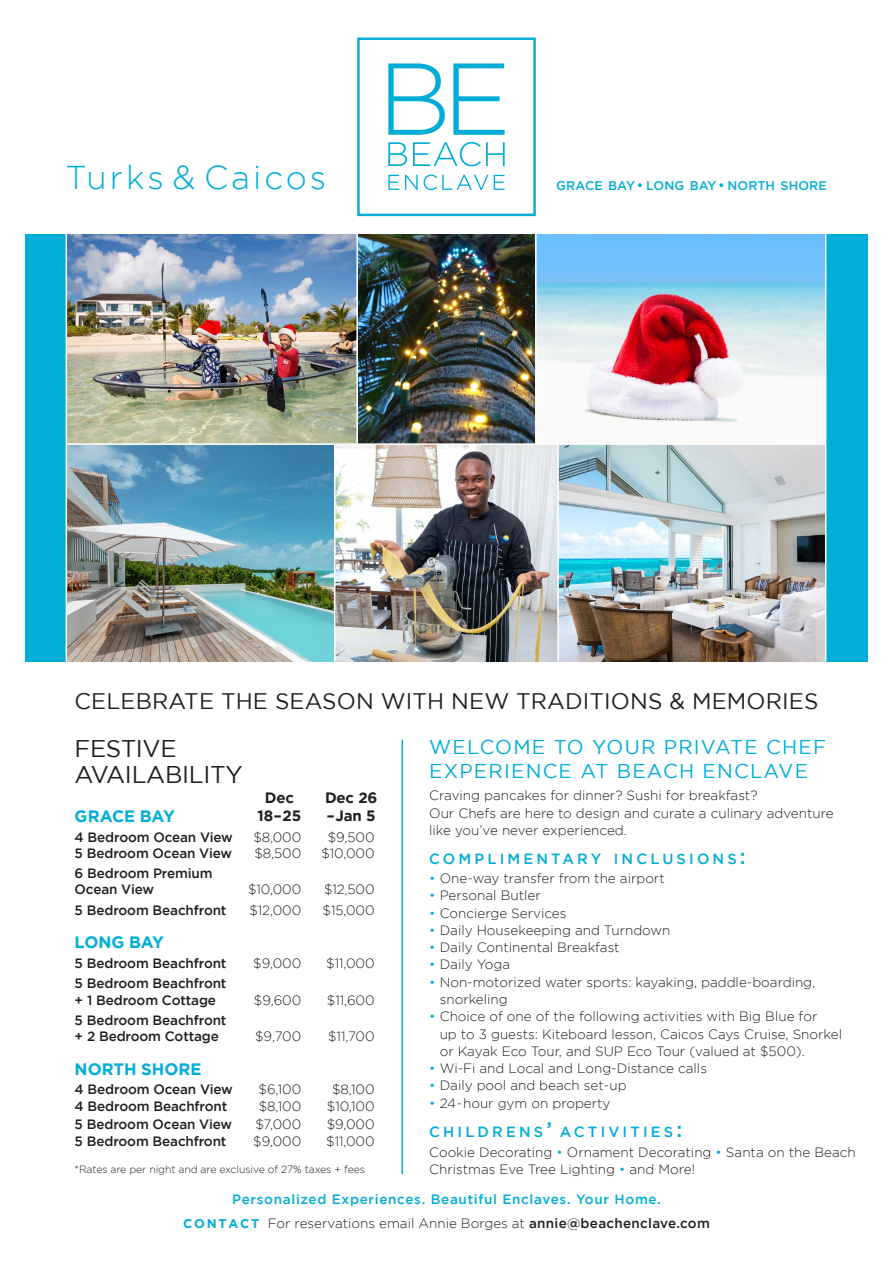
<style>
.page{position:relative;width:893px;height:1263px;background:#fff}
.page>*{position:absolute;margin:0;border:0;box-sizing:border-box;transform-origin:0 0}
.t1{font:300 33px "Gotham";letter-spacing:.09em;color:#00aed7}
.t2{font:24.15px/25.5px "Gotham";letter-spacing:-.015em;color:#231f20}
.t3{font:22.5px "Gotham";letter-spacing:.005em;color:#231f20}
.t4{font:19.95px/24px "Gotham";letter-spacing:.06em;color:#00add6}
.t5{font:700 16.5px "Gotham";color:#00aed7}
.t6{font:700 15px "Gotham";letter-spacing:-.01em;color:#231f20}
.t7{font:500 14.7px "Gotham";letter-spacing:.215em;color:#00add6}
.t8{font:300 13.5px/17.2px "Gotham";color:#231f20}
.t9{font:500 13.5px/16.2px "Gotham";letter-spacing:-.01em;color:#231f20}
.t10{font:500 13.5px "Gotham";letter-spacing:.05em;color:#00aed7}
.t11{font:500 12.6px "Gotham";letter-spacing:.005em;color:#00aed7}
.t12{font:300 10.5px "Gotham";letter-spacing:-.01em;color:#231f20}
.s1{font-size:13.5px}
.s2{font-size:21px}
.s3{color:#00add6}
.s4{font-weight:700;font-size:12.6px;color:#00aed7}
.s5{font-weight:500}
</style>
<div class="page">
<div style="left:26px;top:234px;width:42px;height:427px;background:#00aed7"></div>
<img style="left:67px;top:234px;width:758px;height:427px">
<div style="left:826px;top:234px;width:41px;height:427px;background:#00aed7"></div>
<hr style="left:67px;top:443px;width:758px;height:2px;background:#fff">
<hr style="left:356px;top:233px;width:2px;height:211px;background:#fff">
<hr style="left:535px;top:232px;width:1px;height:212px;background:#fff">
<hr style="left:557px;top:444px;width:2px;height:217px;background:#fff">
<hr style="left:334px;top:444px;width:1px;height:217px;background:#fff">
<hr style="left:66px;top:233px;width:1px;height:428px;background:#fff">
<svg style="left:453px;top:63px;width:52px;height:72px"></svg>
<svg style="left:388px;top:63px;width:57px;height:72px"></svg>
<svg style="left:494px;top:175px;width:11px;height:15px"></svg>
<svg style="left:388px;top:175px;width:11px;height:15px"></svg>
<svg style="left:424px;top:174px;width:64px;height:16px"></svg>
<svg style="left:405px;top:175px;width:13px;height:15px"></svg>
<svg style="left:388px;top:142px;width:19px;height:24px"></svg>
<svg style="left:413px;top:142px;width:92px;height:24px"></svg>
<div style="left:357px;top:38px;width:179px;height:178px;border:2px solid #00add6"></div>
<hr style="left:401px;top:740px;width:2px;height:434px;background:#00aed7">
<h1 class="t1" style="left:66px;top:159px;width:262px">Turks &amp; Caicos</h1>
<p class="t11" style="left:556px;top:178px;width:272px">GRACE BAY<span class="s1">•</span> LONG BAY<span class="s1">•</span> NORTH SHORE</p>
<h3 class="t3" style="left:75px;top:689px;width:745px">CELEBRATE THE SEASON WITH NEW TRADITIONS &amp; MEMORIES</h3>
<h3 class="t4" style="left:429px;top:735px;width:398px">WELCOME TO YOUR PRIVATE CHEF<br>EXPERIENCE AT BEACH ENCLAVE</h3>
<p class="t8" style="left:429px;top:787px;width:406px">Craving pancakes for dinner? Sushi for breakfast?<br>Our Chefs are here to design and curate a culinary adventure like you’ve never experienced.</p>
<h2 class="t2" style="left:75px;top:735px;width:170px">FESTIVE<br>AVAILABILITY</h2>
<p class="t6" style="left:265px;top:789px;width:31px">Dec</p>
<p class="t6" style="left:325px;top:789px;width:54px">Dec 26</p>
<p class="t6" style="left:257px;top:807px;width:45px">18–25</p>
<p class="t6" style="left:327px;top:807px;width:50px">–Jan 5</p>
<p class="t5" style="left:75px;top:807px;width:102px">GRACE BAY</p>
<p class="t9" style="left:75px;top:828px;width:160px">4 Bedroom Ocean View</p>
<p class="t8" style="left:253px;top:828px;width:49px">$8,000</p>
<p class="t8" style="left:328px;top:828px;width:48px">$9,500</p>
<p class="t9" style="left:75px;top:845px;width:159px">5 Bedroom Ocean View</p>
<p class="t8" style="left:254px;top:844px;width:48px">$8,500</p>
<p class="t8" style="left:321px;top:844px;width:55px">$10,000</p>
<p class="t9" style="left:75px;top:865px;width:140px">6 Bedroom Premium<br>Ocean View</p>
<p class="t7" style="left:429px;top:850px;width:318px">COMPLIMENTARY INCLUSIONS<span class="s2">:</span></p>
<p class="t8" style="left:429px;top:870px;width:237px"><span class="s3">•</span> One-way transfer from the airport</p>
<p class="t8" style="left:429px;top:887px;width:113px"><span class="s3">•</span> Personal Butler</p>
<p class="t8" style="left:429px;top:904px;width:139px"><span class="s3">•</span> Concierge Services</p>
<p class="t8" style="left:429px;top:921px;width:243px"><span class="s3">•</span> Daily Housekeeping and Turndown</p>
<p class="t8" style="left:429px;top:939px;width:192px"><span class="s3">•</span> Daily Continental Breakfast</p>
<p class="t8" style="left:429px;top:956px;width:82px"><span class="s3">•</span> Daily Yoga</p>
<p class="t8" style="left:440px;top:973px;width:377px;text-indent:-11px"><span class="s3">•</span> Non-motorized water sports: kayaking, paddle-boarding, snorkeling</p>
<p class="t8" style="left:440px;top:1008px;width:404px;text-indent:-11px"><span class="s3">•</span> Choice of one of the following activities with Big Blue for<br>up to 3 guests: Kiteboard lesson, Caicos Cays Cruise, Snorkel or Kayak Eco Tour, and SUP Eco Tour (valued at $500).</p>
<p class="t8" style="left:429px;top:1059px;width:279px"><span class="s3">•</span> Wi-Fi and Local and Long-Distance calls</p>
<p class="t8" style="left:429px;top:1077px;width:199px"><span class="s3">•</span> Daily pool and beach set-up</p>
<p class="t8" style="left:429px;top:1094px;width:183px"><span class="s3">•</span> 24-hour gym on property</p>
<p class="t8" style="left:248px;top:881px;width:55px">$10,000</p>
<p class="t8" style="left:324px;top:881px;width:52px">$12,500</p>
<p class="t9" style="left:75px;top:902px;width:153px">5 Bedroom Beachfront</p>
<p class="t8" style="left:249px;top:901px;width:53px">$12,000</p>
<p class="t8" style="left:323px;top:901px;width:54px">$15,000</p>
<p class="t5" style="left:75px;top:933px;width:91px">LONG BAY</p>
<p class="t9" style="left:75px;top:954px;width:153px">5 Bedroom Beachfront</p>
<p class="t8" style="left:253px;top:954px;width:49px">$9,000</p>
<p class="t8" style="left:326px;top:954px;width:50px">$11,000</p>
<p class="t9" style="left:75px;top:975px;width:153px">5 Bedroom Beachfront + 1 Bedroom Cottage</p>
<p class="t8" style="left:254px;top:991px;width:49px">$9,600</p>
<p class="t8" style="left:327px;top:991px;width:49px">$11,600</p>
<p class="t9" style="left:75px;top:1012px;width:153px">5 Bedroom Beachfront + 2 Bedroom Cottage</p>
<p class="t8" style="left:255px;top:1028px;width:48px">$9,700</p>
<p class="t8" style="left:328px;top:1028px;width:48px">$11,700</p>
<p class="t5" style="left:75px;top:1059px;width:128px">NORTH SHORE</p>
<p class="t9" style="left:75px;top:1081px;width:160px">4 Bedroom Ocean View</p>
<p class="t8" style="left:259px;top:1080px;width:44px">$6,100</p>
<p class="t8" style="left:332px;top:1080px;width:44px">$8,100</p>
<p class="t9" style="left:75px;top:1098px;width:154px">4 Bedroom Beachfront</p>
<p class="t8" style="left:259px;top:1098px;width:44px">$8,100</p>
<p class="t8" style="left:327px;top:1098px;width:49px">$10,100</p>
<p class="t9" style="left:75px;top:1115px;width:159px">5 Bedroom Ocean View</p>
<p class="t8" style="left:255px;top:1115px;width:47px">$7,000</p>
<p class="t8" style="left:327px;top:1115px;width:49px">$9,000</p>
<p class="t9" style="left:75px;top:1133px;width:153px">5 Bedroom Beachfront</p>
<p class="t8" style="left:253px;top:1132px;width:49px">$9,000</p>
<p class="t8" style="left:326px;top:1132px;width:50px">$11,000</p>
<p class="t12" style="left:75px;top:1163px;width:292px">*Rates are per night and are exclusive of 27% taxes + fees</p>
<p class="t7" style="left:429px;top:1123px;width:255px">CHILDRENS<span class="s2">’</span> ACTIVITIES<span class="s2">:</span></p>
<p class="t8" style="left:429px;top:1144px;width:428px;line-height:16.5px">Cookie Decorating <span class="s3">•</span> Ornament Decorating <span class="s3">•</span> Santa on the Beach<br>Christmas Eve Tree Lighting <span class="s3">•</span> and More!</p>
<p class="t10" style="left:232px;top:1192px;width:430px">Personalized Experiences. Beautiful Enclaves. Your Home.</p>
<p class="t8" style="left:183px;top:1215px;width:528px"><span class="s4">CONTACT</span> For reservations email Annie Borges at <span class="s5">annie@beachenclave.com</span></p>
</div>
